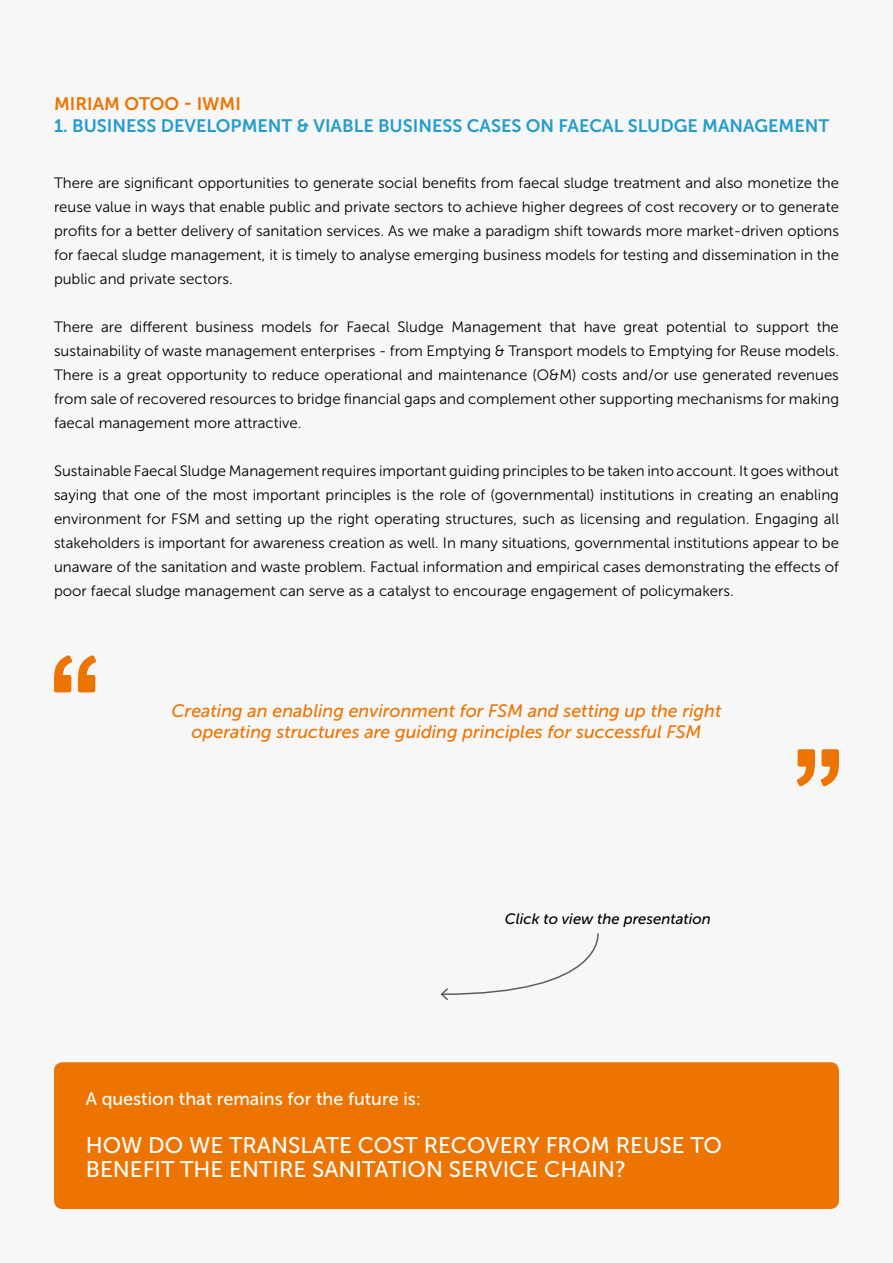
<style>
.page{position:relative;width:893px;height:1263px;background:#f7f7f7}
.page>*{position:absolute;margin:0;border:0;box-sizing:border-box;transform-origin:0 0}
.t1{font:22.5px/24px "Museo Sans 500";color:#fff}
.t2{font:italic 18px/21.6px "Museo Sans 500";color:#ee7402;text-align:center}
.t3{font:18px "Museo Sans 700";color:#249cce}
.t4{font:18px "Museo Sans 500";color:#fff}
.t5{font:18px "Museo Sans 700";color:#ee7402}
.t6{font:15px/24px "Museo Sans 300";color:#000;text-align:justify}
.t7{font:italic 15px "Museo Sans 500";color:#000}
</style>
<div class="page">
<svg style="left:54px;top:655px;width:18px;height:37px"></svg>
<svg style="left:78px;top:655px;width:18px;height:37px"></svg>
<svg style="left:821px;top:749px;width:18px;height:37px"></svg>
<svg style="left:797px;top:749px;width:18px;height:37px"></svg>
<div style="left:54px;top:1062px;width:785px;height:147px;background:#ee7402;border-radius:9px"></div>
<svg style="left:440px;top:933px;width:159px;height:68px"></svg>
<p class="t5" style="left:54px;top:94px;width:188px">MIRIAM OTOO - IWMI</p>
<p class="t3" style="left:54px;top:115px;width:777px">1. BUSINESS DEVELOPMENT &amp; VIABLE BUSINESS CASES ON FAECAL SLUDGE MANAGEMENT</p>
<p class="t6" style="left:54px;top:171px;width:786px">There are significant opportunities to generate social benefits from faecal sludge treatment and also monetize the reuse value in ways that enable public and private sectors to achieve higher degrees of cost recovery or to generate profits for a better delivery of sanitation services. As we make a paradigm shift towards more market-driven options for faecal sludge management, it is timely to analyse emerging business models for testing and dissemination in the public and private sectors.</p>
<p class="t6" style="left:54px;top:315px;width:786px">There are different business models for Faecal Sludge Management that have great potential to support the sustainability of waste management enterprises - from Emptying &amp; Transport models to Emptying for Reuse models.<br>There is a great opportunity to reduce operational and maintenance (O&amp;M) costs and/or use generated revenues from sale of recovered resources to bridge financial gaps and complement other supporting mechanisms for making faecal management more attractive.</p>
<p class="t6" style="left:54px;top:459px;width:786px">Sustainable Faecal Sludge Management requires important guiding principles to be taken into account. It goes without saying that one of the most important principles is the role of (governmental) institutions in creating an enabling environment for FSM and setting up the right operating structures, such as licensing and regulation. Engaging all stakeholders is important for awareness creation as well. In many situations, governmental institutions appear to be unaware of the sanitation and waste problem. Factual information and empirical cases demonstrating the effects of poor faecal sludge management can serve as a catalyst to encourage engagement of policymakers.</p>
<p class="t2" style="left:172px;top:700px;width:551px">Creating an enabling environment for FSM and setting up the right operating structures are guiding principles for successful FSM</p>
<p class="t7" style="left:505px;top:910px;width:207px">Click to view the presentation</p>
<p class="t4" style="left:86px;top:1089px;width:337px">A question that remains for the future is:</p>
<h1 class="t1" style="left:86px;top:1133px;width:638px">HOW DO WE TRANSLATE COST RECOVERY FROM REUSE TO<br>BENEFIT THE ENTIRE SANITATION SERVICE CHAIN?</h1>
</div>
